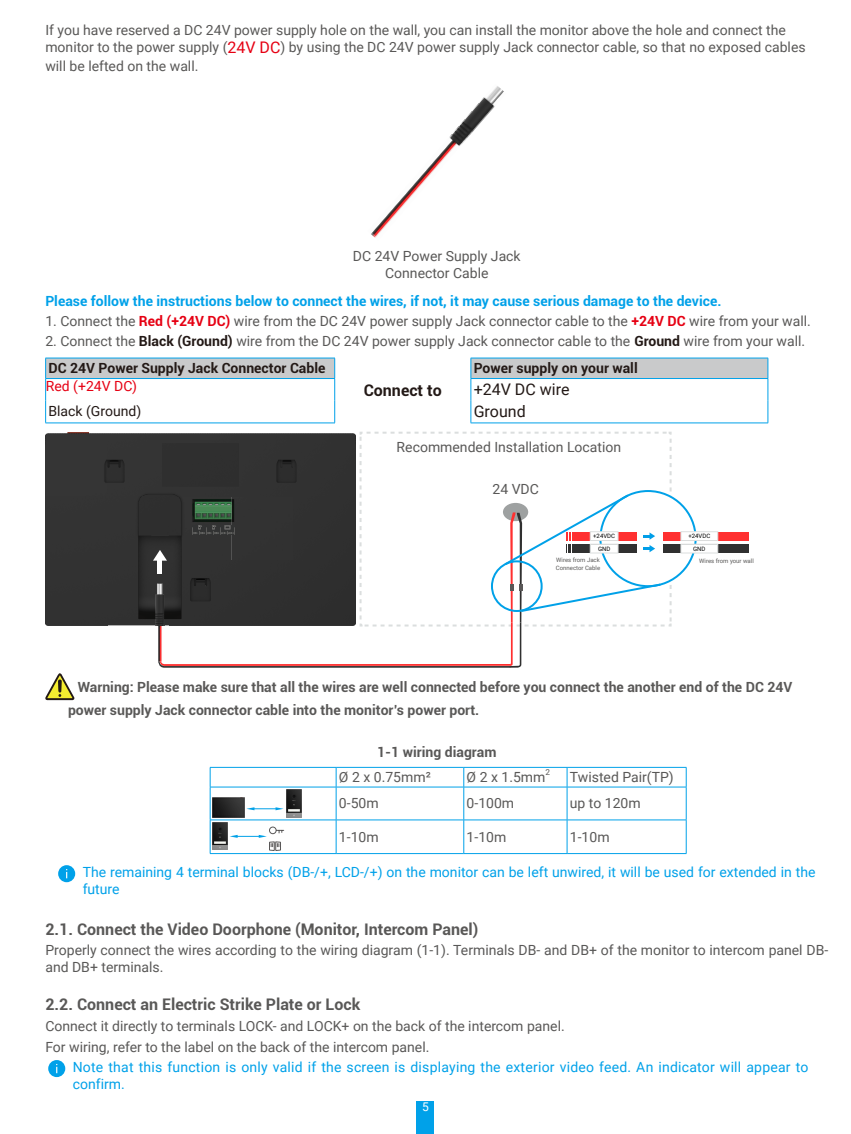
<style>
.page{position:relative;width:851px;height:1134px;background:#fff}
.page>*{position:absolute;margin:0;border:0;box-sizing:border-box;transform-origin:0 0}
.t1{font:700 16px "Roboto";color:#595857}
.t2{font:16px "Roboto";color:#231916}
.t3{font:700 16px "Roboto";color:#231916}
.t4{font:14px/18px "Roboto";color:#595857}
.t5{font:14px/16.8px "Roboto";color:#00a1e9}
.t6{font:700 14px/23.2px "Roboto";color:#595857}
.t7{font:700 14px "Roboto";color:#00a1e9}
.t8{font:700 14px "Roboto";color:#231916}
.t9{font:14px "Roboto";color:#231916}
.t10{font:14px "Roboto";color:#e60013}
.t11{font:12px "Roboto";color:#fff}
.t12{font:8.2px "Roboto";color:#595857}
.t13{font:6px/7.2px "Roboto";color:#595857}
.t14{font:6px/12.4px "Roboto";color:#000;text-align:center}
.s1{font-size:16px;color:#e60013}
.s2{font-weight:700;color:#e60013}
.s3{font-weight:700;color:#231916}
</style>
<div class="page">
<div style="left:417px;top:1101px;width:17px;height:33px;background:#00a1e9"></div>
<img style="left:371px;top:86px;width:133px;height:152px">
<hr style="left:45px;top:423px;width:290px;height:1px;background:#00a1e9">
<hr style="left:470px;top:423px;width:298px;height:1px;background:#00a1e9">
<svg style="left:45px;top:358px;width:723px;height:65px"></svg>
<hr style="left:470px;top:378px;width:298px;height:1px;background:#00a1e9">
<div style="left:45px;top:434px;width:62px;height:191px;background:#333"></div>
<img style="left:45px;top:496px;width:1px;height:65px">
<div style="left:107px;top:497px;width:46px;height:64px;background:#323232"></div>
<img style="left:107px;top:625px;width:46px;height:1px">
<div style="left:46px;top:432px;width:107px;height:65px;background:#353535"></div>
<div style="left:46px;top:561px;width:107px;height:64px;background:#313131"></div>
<div style="left:662px;top:532px;width:86px;height:8px;background:#ff3030"></div>
<div style="left:680px;top:531px;width:38px;height:10px;background:#fff;border:1px solid #dbdede"></div>
<div style="left:662px;top:544px;width:86px;height:9px;background:#303030"></div>
<div style="left:680px;top:544px;width:38px;height:9px;background:#fff;border:1px solid #dbdede"></div>
<svg style="left:153px;top:431px;width:519px;height:237px"></svg>
<svg style="left:45px;top:673px;width:29px;height:27px"></svg>
<hr style="left:210px;top:767px;width:126px;height:1px;background:#00a1e9">
<svg style="left:210px;top:768px;width:1px;height:19px"></svg>
<hr style="left:336px;top:767px;width:127px;height:1px;background:#00a1e9">
<svg style="left:336px;top:768px;width:1px;height:19px"></svg>
<hr style="left:463px;top:767px;width:104px;height:1px;background:#00a1e9">
<svg style="left:463px;top:768px;width:1px;height:19px"></svg>
<hr style="left:567px;top:767px;width:119px;height:1px;background:#00a1e9">
<svg style="left:566px;top:768px;width:1px;height:19px"></svg>
<svg style="left:685px;top:768px;width:1px;height:19px"></svg>
<hr style="left:210px;top:787px;width:126px;height:1px;background:#00a1e9">
<hr style="left:210px;top:787px;width:1px;height:33px;background:#00a1e9">
<hr style="left:336px;top:787px;width:127px;height:1px;background:#00a1e9">
<hr style="left:336px;top:787px;width:1px;height:33px;background:#00a1e9">
<hr style="left:463px;top:787px;width:104px;height:1px;background:#00a1e9">
<hr style="left:463px;top:787px;width:1px;height:33px;background:#00a1e9">
<hr style="left:567px;top:787px;width:119px;height:1px;background:#00a1e9">
<hr style="left:566px;top:787px;width:1px;height:33px;background:#00a1e9">
<hr style="left:685px;top:787px;width:1px;height:33px;background:#00a1e9">
<hr style="left:210px;top:819px;width:126px;height:1px;background:#00a1e9">
<hr style="left:210px;top:820px;width:1px;height:33px;background:#00a1e9">
<hr style="left:210px;top:853px;width:126px;height:1px;background:#00a1e9">
<hr style="left:336px;top:819px;width:127px;height:1px;background:#00a1e9">
<hr style="left:336px;top:820px;width:1px;height:33px;background:#00a1e9">
<hr style="left:336px;top:853px;width:127px;height:1px;background:#00a1e9">
<hr style="left:463px;top:819px;width:104px;height:1px;background:#00a1e9">
<hr style="left:463px;top:820px;width:1px;height:33px;background:#00a1e9">
<hr style="left:567px;top:819px;width:119px;height:1px;background:#00a1e9">
<hr style="left:566px;top:820px;width:1px;height:33px;background:#00a1e9">
<hr style="left:685px;top:820px;width:1px;height:33px;background:#00a1e9">
<hr style="left:463px;top:853px;width:104px;height:1px;background:#00a1e9">
<hr style="left:567px;top:853px;width:119px;height:1px;background:#00a1e9">
<img style="left:286px;top:790px;width:15px;height:27px">
<img style="left:213px;top:797px;width:31px;height:20px">
<svg style="left:246px;top:807px;width:37px;height:3px"></svg>
<img style="left:213px;top:823px;width:15px;height:27px">
<div style="left:269px;top:842px;width:5px;height:9px;border:1px solid #595757"></div>
<div style="left:275px;top:842px;width:6px;height:9px;border:1px solid #595757"></div>
<svg style="left:230px;top:826px;width:54px;height:21px"></svg>
<div style="left:58px;top:865px;width:17px;height:17px;background:#00a1e9;border-radius:50%"></div>
<svg style="left:48px;top:1060px;width:18px;height:18px"></svg>
<p class="t4" style="left:45px;top:20px;width:761px">If you have reserved a DC 24V power supply hole on the wall, you can install the monitor above the hole and connect the monitor to the power supply (<span class="s1">24V DC</span>) by using the DC 24V power supply Jack connector cable, so that no exposed cables will be lefted on the wall.</p>
<p class="t4" style="left:353px;top:247px;width:169px;line-height:16.8px;text-align:center">DC 24V Power Supply Jack<br>Connector Cable</p>
<p class="t7" style="left:45px;top:291px;width:675px">Please follow the instructions below to connect the wires, if not, it may cause serious damage to the device.</p>
<p class="t4" style="left:45px;top:311px;width:767px">1. Connect the <span class="s2">Red (+24V DC)</span> wire from the DC 24V power supply Jack connector cable to the <span class="s2">+24V DC</span> wire from your wall.</p>
<p class="t4" style="left:45px;top:327px;width:761px;line-height:26.6px">2. Connect the <span class="s3">Black (Ground)</span> wire from the DC 24V power supply Jack connector cable to the <span class="s3">Ground</span> wire from your wall.<br><span class="s3">DC 24V Power Supply Jack Connector Cable</span></p>
<p class="t3" style="left:363px;top:379px;width:80px">Connect to</p>
<p class="t8" style="left:473px;top:358px;width:165px">Power supply on your wall</p>
<p class="t10" style="left:46px;top:376px;width:93px">Red (+24V DC)</p>
<p class="t2" style="left:473px;top:378px;width:97px">+24V DC wire</p>
<p class="t9" style="left:48px;top:401px;width:94px">Black (Ground)</p>
<p class="t2" style="left:473px;top:400px;width:53px">Ground</p>
<p class="t4" style="left:396px;top:438px;width:226px">Recommended Installation Location</p>
<p class="t4" style="left:492px;top:479px;width:48px">24 VDC</p>
<p class="t14" style="left:593px;top:530px;width:23px">+24VDC<br>GND</p>
<p class="t14" style="left:688px;top:530px;width:23px">+24VDC<br>GND</p>
<p class="t13" style="left:556px;top:556px;width:46px">Wires from Jack<br>Connector Cable</p>
<p class="t13" style="left:699px;top:557px;width:56px">Wires from your wall</p>
<p class="t6" style="left:68px;top:675px;width:725px;text-indent:10px">Warning: Please make sure that all the wires are well connected before you connect the another end of the DC 24V power supply Jack connector cable into the monitor’s power port.</p>
<p class="t6" style="left:377px;top:739px;width:121px">1-1 wiring diagram</p>
<p class="t4" style="left:339px;top:768px;width:93px">Ø 2 x 0.75mm²</p>
<p class="t4" style="left:466px;top:768px;width:80px">Ø 2 x 1.5mm</p>
<p class="t12" style="left:545px;top:767px;width:6px">2</p>
<p class="t4" style="left:570px;top:768px;width:105px">Twisted Pair(TP)</p>
<p class="t4" style="left:339px;top:794px;width:41px">0-50m</p>
<p class="t4" style="left:466px;top:794px;width:49px">0-100m</p>
<p class="t4" style="left:569px;top:794px;width:72px">up to 120m</p>
<p class="t4" style="left:339px;top:827px;width:41px">1-10m</p>
<p class="t4" style="left:466px;top:827px;width:41px">1-10m</p>
<p class="t4" style="left:569px;top:827px;width:41px">1-10m</p>
<p class="t5" style="left:83px;top:863px;width:734px">The remaining 4 terminal blocks (DB-/+, LCD-/+) on the monitor can be left unwired, it will be used for extended in the future</p>
<p class="t1" style="left:45px;top:918px;width:434px">2.1. Connect the Video Doorphone (Monitor, Intercom Panel)</p>
<p class="t4" style="left:45px;top:941px;width:784px;line-height:16.8px">Properly connect the wires according to the wiring diagram (1-1). Terminals DB- and DB+ of the monitor to intercom panel DB&shy;and DB+ terminals.</p>
<p class="t1" style="left:45px;top:993px;width:316px">2.2. Connect an Electric Strike Plate or Lock</p>
<p class="t4" style="left:45px;top:1015px;width:521px;line-height:20.8px">Connect it directly to terminals LOCK- and LOCK+ on the back of the intercom panel.<br>For wiring, refer to the label on the back of the intercom panel.</p>
<p class="t5" style="left:73px;top:1058px;width:737px">Note that this function is only valid if the screen is displaying the exterior video feed. An indicator will appear to confirm.</p>
<p class="t11" style="left:422px;top:1099px;width:8px">5</p>
</div>
